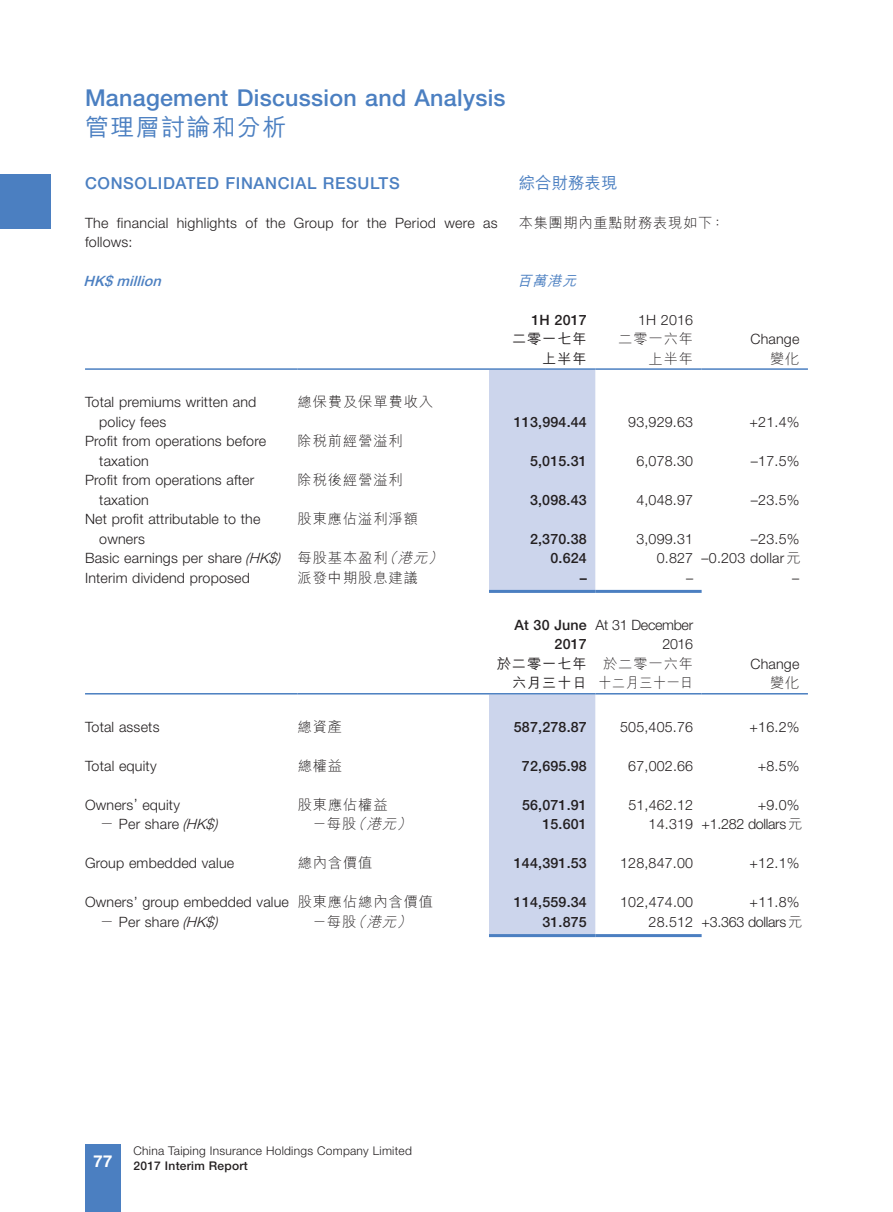
<style>
.page{position:relative;width:893px;height:1212px;background:#fff}
.page>*{position:absolute;margin:0;border:0;box-sizing:border-box;transform-origin:0 0}
.t1{font:500 24px "M Hei HK";letter-spacing:.055em;color:#4b7fc1}
.t2{font:500 23.25px "Helvetica Neue LT Std";letter-spacing:.01em;color:#4b7fc1}
.t3{font:500 16.5px "Helvetica Neue LT Std";letter-spacing:.04em;color:#4b7fc1}
.t4{font:500 16.5px "M Hei HK";color:#4b7fc1}
.t5{font:700 16.5px "Helvetica LT Std";color:#fff}
.t6{font:300 14.25px/19.5px "Helvetica Neue LT Std";letter-spacing:.015em;color:#231f20}
.t7{font:500 14.25px/19.5px "Helvetica Neue LT Std";letter-spacing:.015em;color:#231f20;text-align:right}
.t8{font:300 14.25px "M Hei HK";letter-spacing:.065em;color:#231f20}
.t9{font:300 14.25px/19.5px "Helvetica Neue LT Std";letter-spacing:-.02em;color:#231f20;text-align:right}
.t10{font:500 14.25px "M Hei HK";letter-spacing:.065em;color:#231f20}
.t11{font:italic 300 14.25px "M Hei HK";color:#231f20}
.t12{font:italic 300 14.25px "Helvetica Neue LT Std";color:#231f20}
.t13{font:italic 500 14.25px "Helvetica Neue LT Std";color:#4b7fc1}
.t14{font:300 14.25px "M Hei HK";letter-spacing:.065em;color:#231f20;scale:.9 1}
.t15{font:italic 500 14.25px "M Hei HK";color:#4b7fc1}
.t16{font:300 12px "Helvetica Neue LT Std";letter-spacing:.02em;color:#231f20}
.t17{font:500 12px "Helvetica Neue LT Std";letter-spacing:.02em;color:#231f20}
.s1{font-style:italic}
.s2{font-family:"M Hei HK"}
</style>
<div class="page">
<div style="left:85px;top:1144px;width:36px;height:68px;background:#4b7fc1"></div>
<div style="left:0;top:174px;width:51px;height:55px;background:#4b7fc1"></div>
<div style="left:489px;top:370px;width:106px;height:220px;background:#ccd5ec"></div>
<hr style="left:85px;top:368px;width:213px;height:2px;background:#4b7fc1">
<hr style="left:298px;top:368px;width:191px;height:2px;background:#4b7fc1">
<hr style="left:489px;top:368px;width:106px;height:2px;background:#4b7fc1">
<hr style="left:595px;top:368px;width:107px;height:2px;background:#4b7fc1">
<hr style="left:702px;top:368px;width:106px;height:2px;background:#4b7fc1">
<hr style="left:489px;top:590px;width:106px;height:3px;background:#4b7fc1">
<hr style="left:595px;top:590px;width:107px;height:3px;background:#4b7fc1">
<div style="left:489px;top:694px;width:106px;height:240px;background:#ccd5ec"></div>
<hr style="left:85px;top:693px;width:213px;height:1px;background:#4b7fc1">
<hr style="left:298px;top:693px;width:191px;height:1px;background:#4b7fc1">
<hr style="left:489px;top:693px;width:106px;height:1px;background:#4b7fc1">
<hr style="left:595px;top:693px;width:107px;height:1px;background:#4b7fc1">
<hr style="left:702px;top:693px;width:106px;height:1px;background:#4b7fc1">
<hr style="left:489px;top:934px;width:106px;height:3px;background:#4b7fc1">
<hr style="left:595px;top:934px;width:107px;height:3px;background:#4b7fc1">
<h2 class="t2" style="left:85px;top:84px;width:422px">Management Discussion and Analysis</h2>
<h1 class="t1" style="left:85px;top:109px;width:203px">管理層討論和分析</h1>
<p class="t3" style="left:85px;top:173px;width:316px">CONSOLIDATED FINANCIAL RESULTS</p>
<p class="t6" style="left:85px;top:213px;width:49px">The follows:</p>
<p class="t13" style="left:104px;top:272px;width:63px">$ million</p>
<p class="t6" style="left:117px;top:213px;width:53px">financial</p>
<p class="t13" style="left:84px;top:272px;width:26px">HK</p>
<p class="t6" style="left:177px;top:213px;width:62px">highlights</p>
<p class="t6" style="left:245px;top:213px;width:13px">of</p>
<p class="t6" style="left:266px;top:213px;width:21px">the</p>
<p class="t6" style="left:294px;top:213px;width:41px">Group</p>
<p class="t6" style="left:342px;top:213px;width:18px">for</p>
<p class="t6" style="left:367px;top:213px;width:21px">the</p>
<p class="t6" style="left:395px;top:213px;width:43px">Period</p>
<p class="t6" style="left:444px;top:213px;width:32px">were</p>
<p class="t6" style="left:483px;top:213px;width:16px">as</p>
<p class="t4" style="left:519px;top:171px;width:100px">綜合財務表現</p>
<p class="t8" style="left:519px;top:215px;width:207px">本集團期內重點財務表現如下：</p>
<p class="t15" style="left:517px;top:270px;width:65px">百萬港元</p>
<p class="t7" style="left:531px;top:310px;width:57px">H1 2017</p>
<p class="t6" style="left:638px;top:309px;width:57px">H1 2016</p>
<p class="t10" style="left:512px;top:328px;width:76px">二零一七年</p>
<p class="t8" style="left:618px;top:331px;width:76px">二零一六年</p>
<p class="t6" style="left:750px;top:329px;width:50px">Change</p>
<p class="t10" style="left:542px;top:348px;width:46px">上半年</p>
<p class="t8" style="left:649px;top:351px;width:46px">上半年</p>
<p class="t8" style="left:770px;top:351px;width:31px">變化</p>
<p class="t6" style="left:99px;top:392px;width:159px;text-indent:-14px">Total premiums written and policy fees</p>
<p class="t8" style="left:298px;top:394px;width:137px">總保費及保單費收入</p>
<p class="t7" style="left:514px;top:412px;width:74px">113,994.44</p>
<p class="t6" style="left:628px;top:411px;width:66px">93,929.63</p>
<p class="t6" style="left:750px;top:411px;width:51px">+21.4%</p>
<p class="t6" style="left:99px;top:431px;width:168px;text-indent:-14px">Profit from operations before taxation</p>
<p class="t8" style="left:298px;top:433px;width:107px">除稅前經營溢利</p>
<p class="t7" style="left:530px;top:450px;width:58px">5,015.31</p>
<p class="t6" style="left:636px;top:450px;width:58px">6,078.30</p>
<p class="t6" style="left:751px;top:450px;width:50px">–17.5%</p>
<p class="t6" style="left:99px;top:470px;width:157px;text-indent:-14px">Profit from operations after taxation</p>
<p class="t8" style="left:298px;top:472px;width:107px">除稅後經營溢利</p>
<p class="t7" style="left:530px;top:489px;width:58px">3,098.43</p>
<p class="t6" style="left:636px;top:489px;width:58px">4,048.97</p>
<p class="t6" style="left:751px;top:489px;width:50px">–23.5%</p>
<p class="t6" style="left:99px;top:509px;width:163px;text-indent:-14px">Net profit attributable to the owners</p>
<p class="t8" style="left:298px;top:511px;width:122px">股東應佔溢利淨額</p>
<p class="t7" style="left:530px;top:528px;width:58px">2,370.38</p>
<p class="t6" style="left:636px;top:528px;width:58px">3,099.31</p>
<p class="t6" style="left:751px;top:528px;width:50px">–23.5%</p>
<p class="t12" style="left:268px;top:549px;width:14px">)$</p>
<p class="t6" style="left:85px;top:548px;width:170px">Basic earnings per share <span class="s1">(</span></p>
<p class="t12" style="left:249px;top:549px;width:25px">HK</p>
<p class="t11" style="left:382px;top:550px;width:20px">（</p>
<p class="t11" style="left:428px;top:550px;width:20px">）</p>
<p class="t8" style="left:298px;top:550px;width:91px">每股基本盈利</p>
<p class="t11" style="left:398px;top:550px;width:35px">港元</p>
<p class="t7" style="left:550px;top:548px;width:38px">0.624</p>
<p class="t6" style="left:657px;top:548px;width:38px">0.827</p>
<p class="t6" style="left:702px;top:548px;width:101px">–0.203 dollar<span class="s2">元</span></p>
<p class="t6" style="left:85px;top:567px;width:166px">Interim dividend proposed</p>
<p class="t8" style="left:298px;top:570px;width:122px">派發中期股息建議</p>
<p class="t7" style="left:580px;top:568px;width:9px">–</p>
<p class="t6" style="left:686px;top:567px;width:9px">–</p>
<p class="t6" style="left:792px;top:567px;width:9px">–</p>
<p class="t7" style="left:514px;top:615px;width:74px">At 30 June<br>2017</p>
<p class="t9" style="left:596px;top:615px;width:99px">At 31 December<br>2016</p>
<p class="t10" style="left:497px;top:653px;width:91px">於二零一七年</p>
<p class="t8" style="left:603px;top:656px;width:91px">於二零一六年</p>
<p class="t6" style="left:750px;top:653px;width:50px">Change</p>
<p class="t10" style="left:512px;top:673px;width:76px">六月三十日</p>
<p class="t14" style="left:598px;top:676px;width:107px">十二月三十一日</p>
<p class="t8" style="left:770px;top:676px;width:31px">變化</p>
<p class="t6" style="left:85px;top:717px;width:76px">Total assets</p>
<p class="t8" style="left:298px;top:719px;width:46px">總資產</p>
<p class="t7" style="left:514px;top:717px;width:74px">587,278.87</p>
<p class="t6" style="left:620px;top:717px;width:74px">505,405.76</p>
<p class="t6" style="left:750px;top:717px;width:51px">+16.2%</p>
<p class="t6" style="left:85px;top:756px;width:73px">Total equity</p>
<p class="t8" style="left:298px;top:758px;width:46px">總權益</p>
<p class="t7" style="left:522px;top:756px;width:66px">72,695.98</p>
<p class="t6" style="left:628px;top:756px;width:66px">67,002.66</p>
<p class="t6" style="left:758px;top:756px;width:43px">+8.5%</p>
<p class="t6" style="left:85px;top:795px;width:96px">Owners’ equity</p>
<p class="t8" style="left:298px;top:797px;width:91px">股東應佔權益</p>
<p class="t7" style="left:522px;top:795px;width:66px">56,071.91</p>
<p class="t6" style="left:628px;top:795px;width:66px">51,462.12</p>
<p class="t6" style="left:758px;top:795px;width:43px">+9.0%</p>
<p class="t12" style="left:206px;top:815px;width:14px">)$</p>
<p class="t6" style="left:100px;top:814px;width:92px"><span class="s2">－</span> Per share <span class="s1">(</span></p>
<p class="t12" style="left:186px;top:815px;width:25px">HK</p>
<p class="t11" style="left:351px;top:817px;width:20px">（</p>
<p class="t11" style="left:397px;top:817px;width:20px">）</p>
<p class="t8" style="left:313px;top:817px;width:45px">－每股</p>
<p class="t11" style="left:367px;top:817px;width:35px">港元</p>
<p class="t7" style="left:542px;top:814px;width:46px">15.601</p>
<p class="t6" style="left:649px;top:814px;width:46px">14.319</p>
<p class="t9" style="left:702px;top:814px;width:102px">+1.282 dollars<span class="s2">元</span></p>
<p class="t6" style="left:85px;top:853px;width:151px">Group embedded value</p>
<p class="t8" style="left:298px;top:856px;width:76px">總內含價值</p>
<p class="t7" style="left:514px;top:853px;width:74px">144,391.53</p>
<p class="t6" style="left:620px;top:853px;width:74px">128,847.00</p>
<p class="t6" style="left:750px;top:853px;width:51px">+12.1%</p>
<p class="t6" style="left:85px;top:892px;width:205px">Owners’ group embedded value</p>
<p class="t8" style="left:298px;top:895px;width:137px">股東應佔總內含價值</p>
<p class="t7" style="left:514px;top:892px;width:74px">114,559.34</p>
<p class="t6" style="left:620px;top:892px;width:74px">102,474.00</p>
<p class="t6" style="left:750px;top:892px;width:51px">+11.8%</p>
<p class="t12" style="left:206px;top:913px;width:14px">)$</p>
<p class="t6" style="left:100px;top:912px;width:92px"><span class="s2">－</span> Per share <span class="s1">(</span></p>
<p class="t12" style="left:186px;top:913px;width:25px">HK</p>
<p class="t11" style="left:351px;top:914px;width:20px">（</p>
<p class="t11" style="left:397px;top:914px;width:20px">）</p>
<p class="t8" style="left:313px;top:914px;width:45px">－每股</p>
<p class="t11" style="left:367px;top:914px;width:35px">港元</p>
<p class="t7" style="left:542px;top:912px;width:46px">31.875</p>
<p class="t6" style="left:649px;top:912px;width:46px">28.512</p>
<p class="t9" style="left:702px;top:912px;width:102px">+3.363 dollars<span class="s2">元</span></p>
<p class="t5" style="left:93px;top:1151px;width:20px">77</p>
<p class="t16" style="left:134px;top:1143px;width:280px">China Taiping Insurance Holdings Company Limited</p>
<p class="t17" style="left:134px;top:1158px;width:116px">2017 Interim Report</p>
</div>
